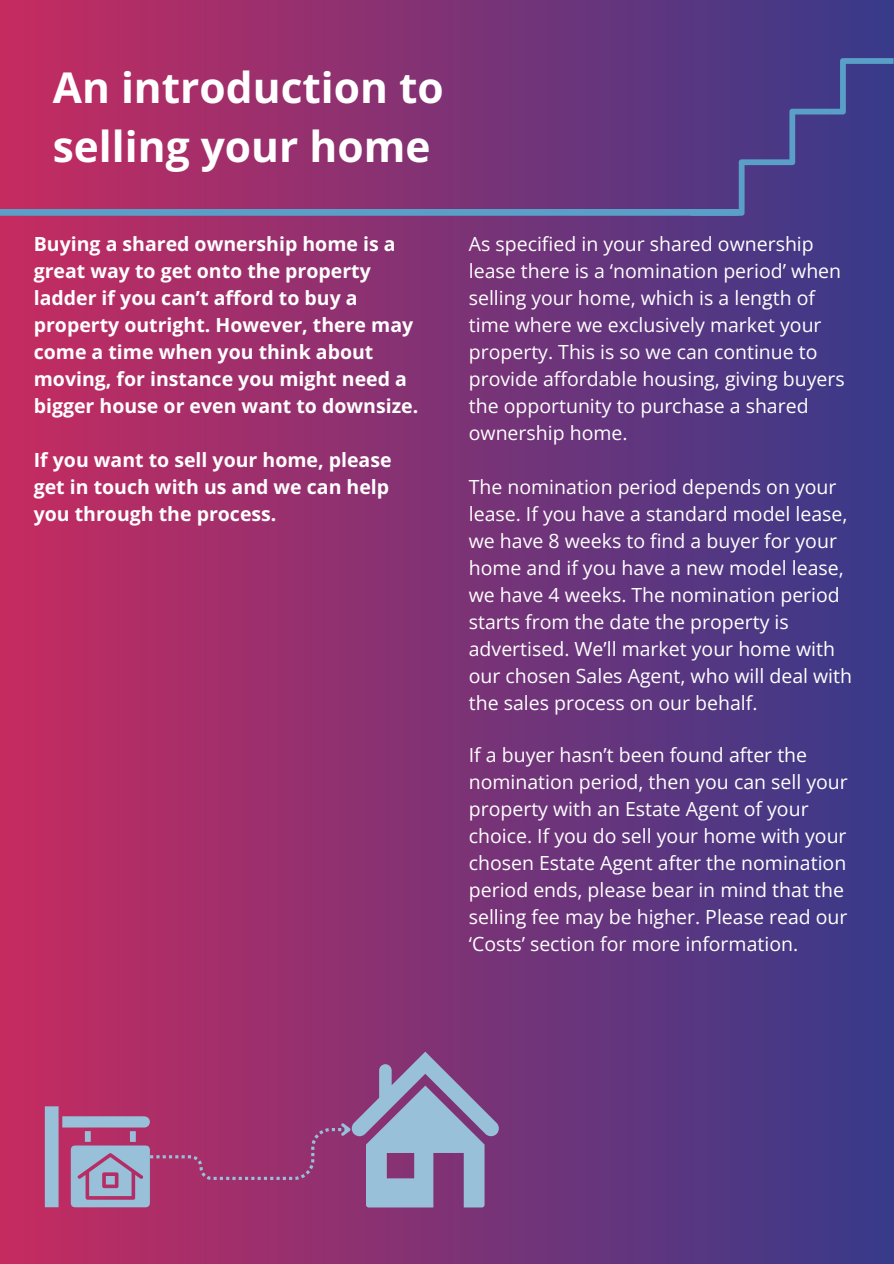
<style>
.page{position:relative;width:894px;height:1264px;background:#fff}
.page>*{position:absolute;margin:0;border:0;box-sizing:border-box;transform-origin:0 0}
.t1{font:700 42.45px/59.1px "Open Sans";color:#fff}
.t2{font:19.5px/27px "Open Sans";color:#fff}
.t3{font:700 19.5px/27px "Open Sans";color:#fff}
</style>
<div class="page">
<div style="left:0;top:0;width:893px;height:1263px;background:linear-gradient(to right,#c62b60,#373a8b)"></div>
<div style="left:0;top:209px;width:738px;height:7px;background:#5a9fc8"></div>
<svg style="left:690px;top:58px;width:203px;height:158px"></svg>
<svg style="left:45px;top:1051px;width:454px;height:156px"></svg>
<p class="t1" style="left:53px;top:57px;width:392px">An introduction to selling your home</p>
<h1 class="t3" style="left:34px;top:230px;width:386px">Buying a shared ownership home is a great way to get onto the property ladder if you can’t afford to buy a property outright. However, there may come a time when you think about moving, for instance you might need a bigger house or even want to downsize.</h1>
<h2 class="t3" style="left:34px;top:446px;width:359px;text-align:justify">If you want to sell your home, please get in touch with us and we can help you through the process.</h2>
<p class="t2" style="left:468px;top:230px;width:377px">As specified in your shared ownership lease there is a ‘nomination period’ when selling your home, which is a length of time where we exclusively market your property. This is so we can continue to provide affordable housing, giving buyers the opportunity to purchase a shared ownership home.</p>
<p class="t2" style="left:468px;top:473px;width:385px">The nomination period depends on your lease. If you have a standard model lease, we have 8 weeks to find a buyer for your home and if you have a new model lease, we have 4 weeks. The nomination period starts from the date the property is advertised. We’ll market your home with our chosen Sales Agent, who will deal with the sales process on our behalf.</p>
<p class="t2" style="left:468px;top:740px;width:380px">If a buyer hasn’t been found after the nomination period, then you can sell your property with an Estate Agent of your choice. If you do sell your home with your chosen Estate Agent after the nomination period ends, please bear in mind that the selling fee may be higher. Please read our ‘Costs’ section for more information.</p>
</div>
